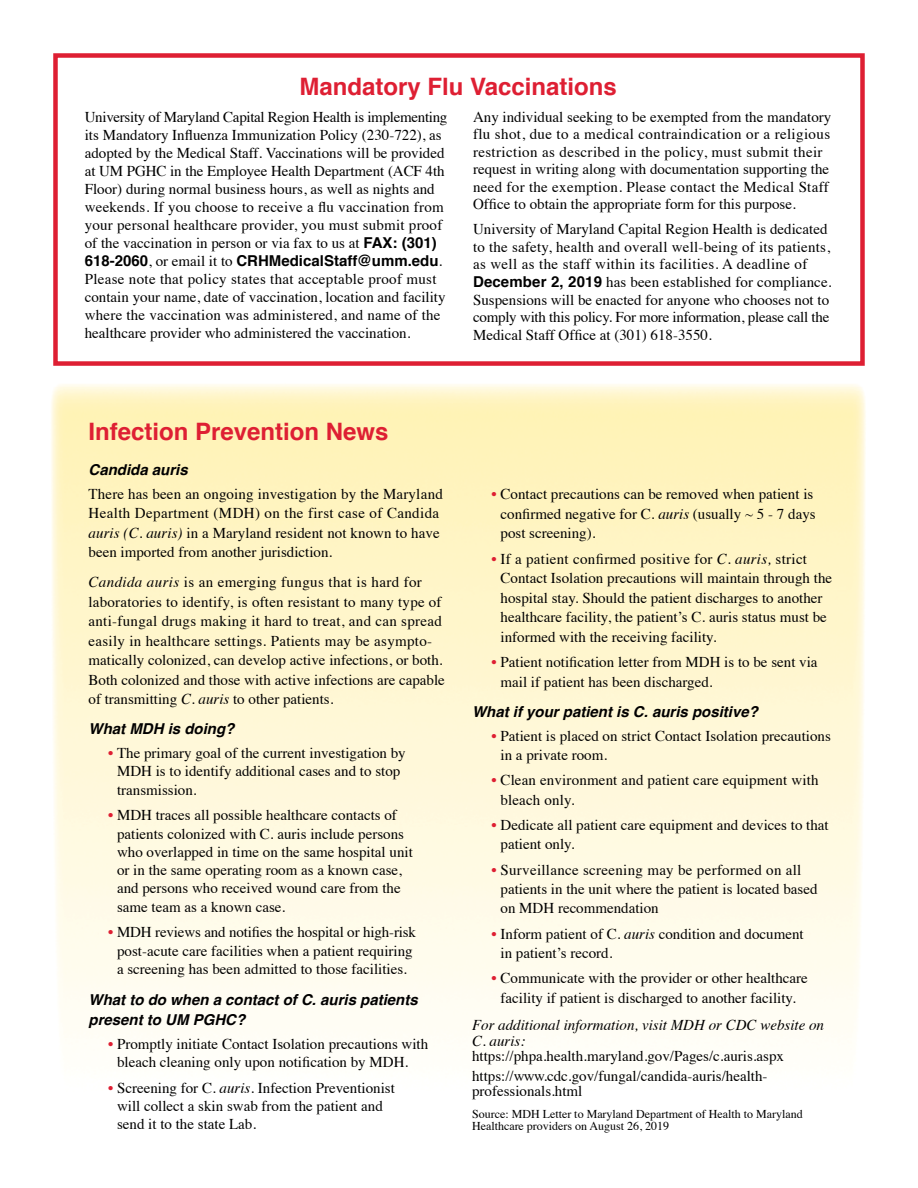
<style>
.page{position:relative;width:918px;height:1188px;background:#fff}
.page>*{position:absolute;margin:0;border:0;box-sizing:border-box;transform-origin:0 0}
.t1{font:700 24px "Helvetica";color:#de1f33}
.t2{font:15px/19.5px "Times";color:#000}
.t3{font:italic 700 15px/19.5px "Helvetica";color:#000}
.t4{font:italic 15px/16.5px "Times";color:#000}
.t5{font:700 15px "Helvetica";color:#000}
.t6{font:12px/12px "Times";color:#000}
.s1{font-family:"Helvetica";font-weight:700}
.s2{font-family:"Times";font-weight:400}
.s3{font-style:italic}
.s4{color:#de1f33}
</style>
<div class="page">
<div style="left:53px;top:53px;width:812px;height:313px;border:4px solid #de1f33"></div>
<h1 class="t1" style="left:299px;top:67px;width:319px">Mandatory Flu Vaccinations</h1>
<p class="t2" style="left:85px;top:107px;width:364px;line-height:18px">University of Maryland Capital Region Health is implementing its Mandatory Influenza Immunization Policy (230-722), as adopted by the Medical Staff. Vaccinations will be provided at UM PGHC in the Employee Health Department (ACF 4th Floor) during normal business hours, as well as nights and weekends. If you choose to receive a flu vaccination from your personal healthcare provider, you must submit proof of the vaccination in person or via fax to us at <span class="s1">FAX: (301)</span></p>
<p class="t5" style="left:85px;top:249px;width:359px">618-2060<span class="s2">, or email it to</span> CRHMedicalStaff@umm.edu<span class="s2">.</span></p>
<p class="t2" style="left:85px;top:269px;width:362px;line-height:18px">Please note that policy states that acceptable proof must contain your name, date of vaccination, location and facility where the vaccination was administered, and name of the healthcare provider who administered the vaccination.</p>
<p class="t2" style="left:473px;top:106px;width:360px;line-height:17.5px">Any individual seeking to be exempted from the mandatory flu shot, due to a medical contraindication or a religious restriction as described in the policy, must submit their request in writing along with documentation supporting the need for the exemption. Please contact the Medical Staff Office to obtain the appropriate form for this purpose.</p>
<p class="t2" style="left:473px;top:219px;width:360px;line-height:17.5px">University of Maryland Capital Region Health is dedicated to the safety, health and overall well-being of its patients, as well as the staff within its facilities. A deadline of <span class="s1">December 2, 2019</span> has been established for compliance.<br>Suspensions will be enacted for anyone who chooses not to comply with this policy. For more information, please call the Medical Staff Office at (301) 618-3550.</p>
<h1 class="t1" style="left:89px;top:412px;width:302px">Infection Prevention News</h1>
<p class="t3" style="left:89px;top:460px;width:101px">Candida auris</p>
<p class="t2" style="left:89px;top:483px;width:356px">There has been an ongoing investigation by the Maryland Health Department (MDH) on the first case of Candida <span class="s3">auris (C. auris)</span> in a Maryland resident not known to have been imported from another jurisdiction.</p>
<p class="t2" style="left:89px;top:571px;width:358px"><span class="s3">Candida auris</span> is an emerging fungus that is hard for laboratories to identify, is often resistant to many type of anti-fungal drugs making it hard to treat, and can spread easily in healthcare settings. Patients may be asympto&shy;matically colonized, can develop active infections, or both.<br>Both colonized and those with active infections are capable of transmitting <span class="s3">C. auris</span> to other patients.</p>
<p class="t3" style="left:89px;top:719px;width:147px">What MDH is doing?</p>
<p class="t2" style="left:117px;top:743px;width:290px;line-height:18.3px;text-indent:-9px"><span class="s4">•</span> The primary goal of the current investigation by<br>MDH is to identify additional cases and to stop transmission.</p>
<p class="t2" style="left:117px;top:805px;width:297px;line-height:18.3px;text-indent:-9px"><span class="s4">•</span> MDH traces all possible healthcare contacts of patients colonized with C. auris include persons who overlapped in time on the same hospital unit or in the same operating room as a known case, and persons who received wound care from the same team as a known case.</p>
<p class="t2" style="left:108px;top:922px;width:310px;line-height:18.3px;text-align:center"><span class="s4">•</span> MDH reviews and notifies the hospital or high-risk post-acute care facilities when a patient requiring<br>a screening has been admitted to those facilities.</p>
<p class="t3" style="left:89px;top:990px;width:331px">What to do when a contact of C. auris patients present to UM PGHC?</p>
<p class="t2" style="left:117px;top:1033px;width:313px;line-height:18.3px;text-indent:-9px"><span class="s4">•</span> Promptly initiate Contact Isolation precautions with bleach cleaning only upon notification by MDH.</p>
<p class="t2" style="left:117px;top:1077px;width:279px;line-height:18.3px;text-indent:-9px"><span class="s4">•</span> Screening for C. <span class="s3">auris</span>. Infection Preventionist will collect a skin swab from the patient and send it to the state Lab.</p>
<p class="t2" style="left:501px;top:483px;width:317px;text-indent:-9px"><span class="s4">•</span> Contact precautions can be removed when patient is confirmed negative for C. <span class="s3">auris</span> (usually ~ 5 - 7 days post screening).</p>
<p class="t2" style="left:501px;top:548px;width:333px;text-indent:-9px"><span class="s4">•</span> If a patient confirmed positive for <span class="s3">C. auris,</span> strict Contact Isolation precautions will maintain through the hospital stay. Should the patient discharges to another healthcare facility, the patient’s C. auris status must be informed with the receiving facility.</p>
<p class="t2" style="left:501px;top:651px;width:319px;text-indent:-9px"><span class="s4">•</span> Patient notification letter from MDH is to be sent via mail if patient has been discharged.</p>
<p class="t3" style="left:472px;top:702px;width:287px">What if your patient is C. auris positive?</p>
<p class="t2" style="left:501px;top:725px;width:332px;text-indent:-9px"><span class="s4">•</span> Patient is placed on strict Contact Isolation precautions in a private room.</p>
<p class="t2" style="left:501px;top:769px;width:319px;text-indent:-9px"><span class="s4">•</span> Clean environment and patient care equipment with bleach only.</p>
<p class="t2" style="left:501px;top:814px;width:330px;text-indent:-9px"><span class="s4">•</span> Dedicate all patient care equipment and devices to that patient only.</p>
<p class="t2" style="left:501px;top:859px;width:319px;text-indent:-9px"><span class="s4">•</span> Surveillance screening may be performed on all patients in the unit where the patient is located based on MDH recommendation</p>
<p class="t2" style="left:501px;top:923px;width:305px;text-indent:-9px"><span class="s4">•</span> Inform patient of C<span class="s3">. auris</span> condition and document in patient’s record.</p>
<p class="t2" style="left:492px;top:967px;width:318px;text-align:center"><span class="s4">•</span> Communicate with the provider or other healthcare facility if patient is discharged to another facility.</p>
<p class="t4" style="left:472px;top:1015px;width:354px">For additional information, visit MDH or CDC website on<br>C. auris:</p>
<p class="t2" style="left:472px;top:1045px;width:314px">https://phpa.health.maryland.gov/Pages/c.auris.aspx https://www.cdc.gov/fungal/candida-auris/health-</p>
<p class="t2" style="left:472px;top:1079px;width:112px">professionals.html</p>
<p class="t6" style="left:472px;top:1107px;width:332px">Source: MDH Letter to Maryland Department of Health to Maryland<br>Healthcare providers on August 26, 2019</p>
</div>
